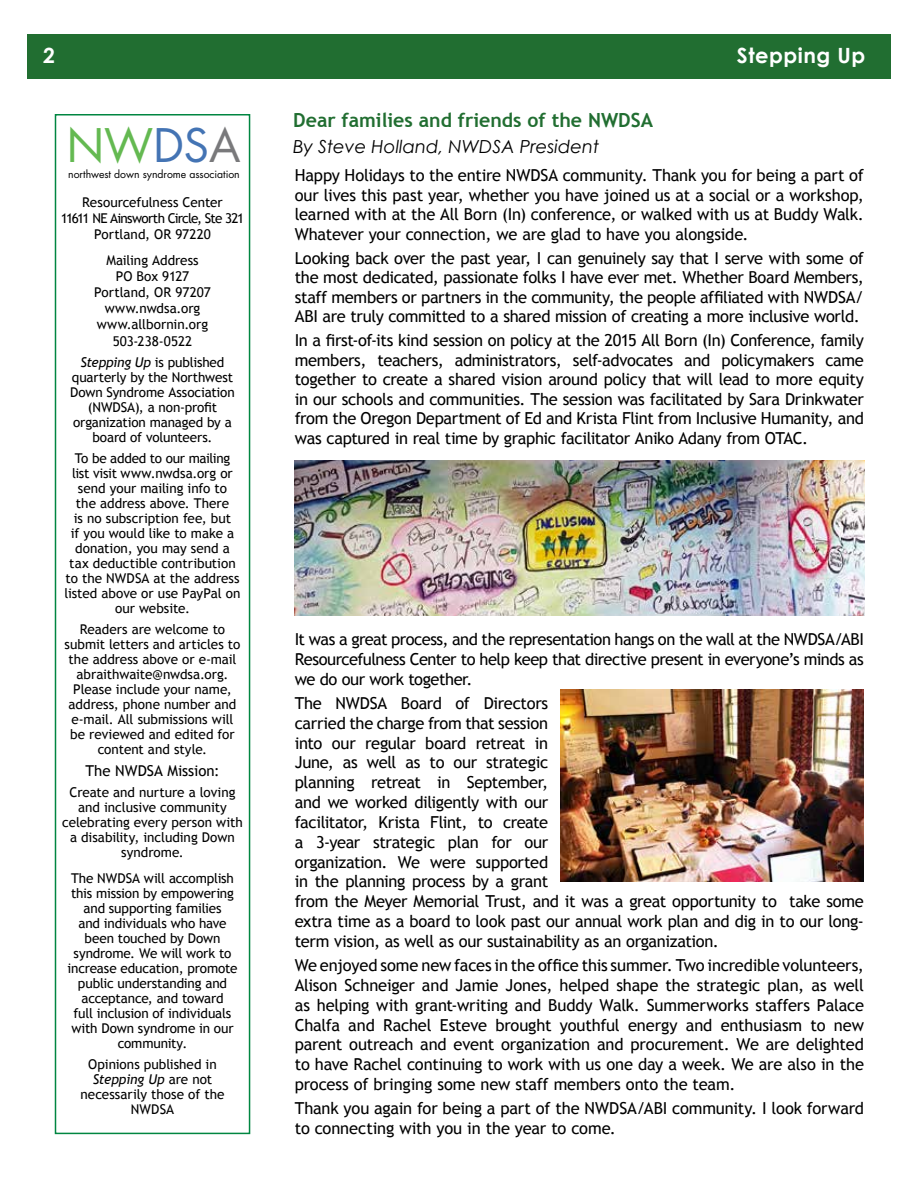
<style>
.page{position:relative;width:918px;height:1188px;background:#fff}
.page>*{position:absolute;margin:0;border:0;box-sizing:border-box;transform-origin:0 0}
.t1{font:45px "Futura Std";color:#64b951}
.t2{font:700 21px "Century Gothic";letter-spacing:.025em;color:#fff}
.t3{font:700 19.5px "Trebuchet MS";color:#216e31}
.t4{font:italic 18px "Century Gothic";color:#000}
.t5{font:16.5px/19.8px "Trebuchet MS";letter-spacing:-.02em;color:#000;text-align:justify}
.t6{font:15px "Trebuchet MS";color:#000}
.t7{font:13.5px/15px "Trebuchet MS";letter-spacing:-.005em;color:#000;text-align:center}
.t8{font:10.5px "Futura Std";letter-spacing:-.005em;color:#000}
.s1{color:#4474b4}
.s2{color:#79797b}
.s3{font-style:italic}
</style>
<div class="page">
<div style="left:27px;top:34px;width:864px;height:45px;background:#216e31"></div>
<div style="left:55px;top:114px;width:195px;height:1020px;border:2px solid #008641"></div>
<img style="left:295px;top:460px;width:570px;height:156px">
<img style="left:560px;top:690px;width:304px;height:192px">
<p class="t2" style="left:43px;top:40px;width:13px">2</p>
<p class="t2" style="left:737px;top:40px;width:130px">Stepping Up</p>
<h1 class="t1" style="left:67px;top:116px;width:175px">NW<span class="s1">DS</span><span class="s2">A</span></h1>
<p class="t8" style="left:68px;top:167px;width:173px">northwest down syndrome association</p>
<p class="t7" style="left:61px;top:194px;width:185px;line-height:16.2px">Resourcefulness Center<br>11611 NE Ainsworth Circle, Ste 321<br>Portland, OR 97220</p>
<p class="t7" style="left:94px;top:252px;width:118px;line-height:16.2px">Mailing Address<br>PO Box 9127<br>Portland, OR 97207 www.nwdsa.org www.allbornin.org<br>503-238-0522</p>
<p class="t7" style="left:70px;top:355px;width:166px"><span class="s3">Stepping Up</span> is published quarterly by the Northwest<br>Down Syndrome Association (NWDSA), a non-profit organization managed by a board of volunteers.</p>
<p class="t7" style="left:65px;top:451px;width:178px">To be added to our mailing list visit www.nwdsa.org or send your mailing info to<br>the address above. There<br>is no subscription fee, but<br>if you would like to make a donation, you may send a tax deductible contribution to the NWDSA at the address listed above or use PayPal on our website.</p>
<p class="t7" style="left:65px;top:622px;width:177px">Readers are welcome to submit letters and articles to the address above or e-mail abraithwaite@nwdsa.org.<br>Please include your name, address, phone number and e-mail. All submissions will be reviewed and edited for content and style.</p>
<p class="t6" style="left:85px;top:762px;width:136px">The NWDSA Mission:</p>
<p class="t7" style="left:62px;top:785px;width:182px">Create and nurture a loving and inclusive community celebrating every person with a disability, including Down syndrome.</p>
<p class="t7" style="left:67px;top:871px;width:172px">The NWDSA will accomplish this mission by empowering and supporting families<br>and individuals who have been touched by Down syndrome. We will work to increase education, promote public understanding and acceptance, and toward<br>full inclusion of individuals with Down syndrome in our community.</p>
<p class="t7" style="left:81px;top:1057px;width:146px">Opinions published in<br><span class="s3">Stepping Up</span> are not necessarily those of the<br>NWDSA</p>
<p class="t3" style="left:293px;top:108px;width:361px">Dear families and friends of the NWDSA</p>
<p class="t4" style="left:293px;top:134px;width:307px">By Steve Holland, NWDSA President</p>
<p class="t5" style="left:295px;top:166px;width:571px">Happy Holidays to the entire NWDSA community. Thank you for being a part of our lives this past year, whether you have joined us at a social or a workshop, learned with at the All Born (In) conference, or walked with us at Buddy Walk.<br>Whatever your connection, we are glad to have you alongside.</p>
<p class="t5" style="left:295px;top:248px;width:571px">Looking back over the past year, I can genuinely say that I serve with some of the most dedicated, passionate folks I have ever met. Whether Board Members, staff members or partners in the community, the people affiliated with NWDSA/ ABI are truly committed to a shared mission of creating a more inclusive world.</p>
<p class="t5" style="left:295px;top:331px;width:571px">In a first-of-its kind session on policy at the 2015 All Born (In) Conference, family members, teachers, administrators, self-advocates and policymakers came together to create a shared vision around policy that will lead to more equity in our schools and communities. The session was facilitated by Sara Drinkwater from the Oregon Department of Ed and Krista Flint from Inclusive Humanity, and was captured in real time by graphic facilitator Aniko Adany from OTAC.</p>
<p class="t5" style="left:295px;top:630px;width:571px">It was a great process, and the representation hangs on the wall at the NWDSA/ABI Resourcefulness Center to help keep that directive present in everyone’s minds as we do our work together.</p>
<p class="t5" style="left:295px;top:693px;width:571px;text-align:left">The NWDSA Board of Directors<br>carried the charge from that session<br>into our regular board retreat in<br>June, as well as to our strategic<br>planning retreat in September,<br>and we worked diligently with our<br>facilitator, Krista Flint, to create<br>a 3-year strategic plan for our<br>organization. We were supported<br>in the planning process by a grant<br>from the Meyer Memorial Trust, and it was a great opportunity to take some extra time as a board to look past our annual work plan and dig in to our long&shy;term vision, as well as our sustainability as an organization.</p>
<p class="t5" style="left:295px;top:956px;width:571px">We enjoyed some new faces in the office this summer. Two incredible volunteers, Alison Schneiger and Jamie Jones, helped shape the strategic plan, as well as helping with grant-writing and Buddy Walk. Summerworks staffers Palace Chalfa and Rachel Esteve brought youthful energy and enthusiasm to new parent outreach and event organization and procurement. We are delighted to have Rachel continuing to work with us one day a week. We are also in the process of bringing some new staff members onto the team.</p>
<p class="t5" style="left:295px;top:1099px;width:571px">Thank you again for being a part of the NWDSA/ABI community. I look forward to connecting with you in the year to come.</p>
</div>
